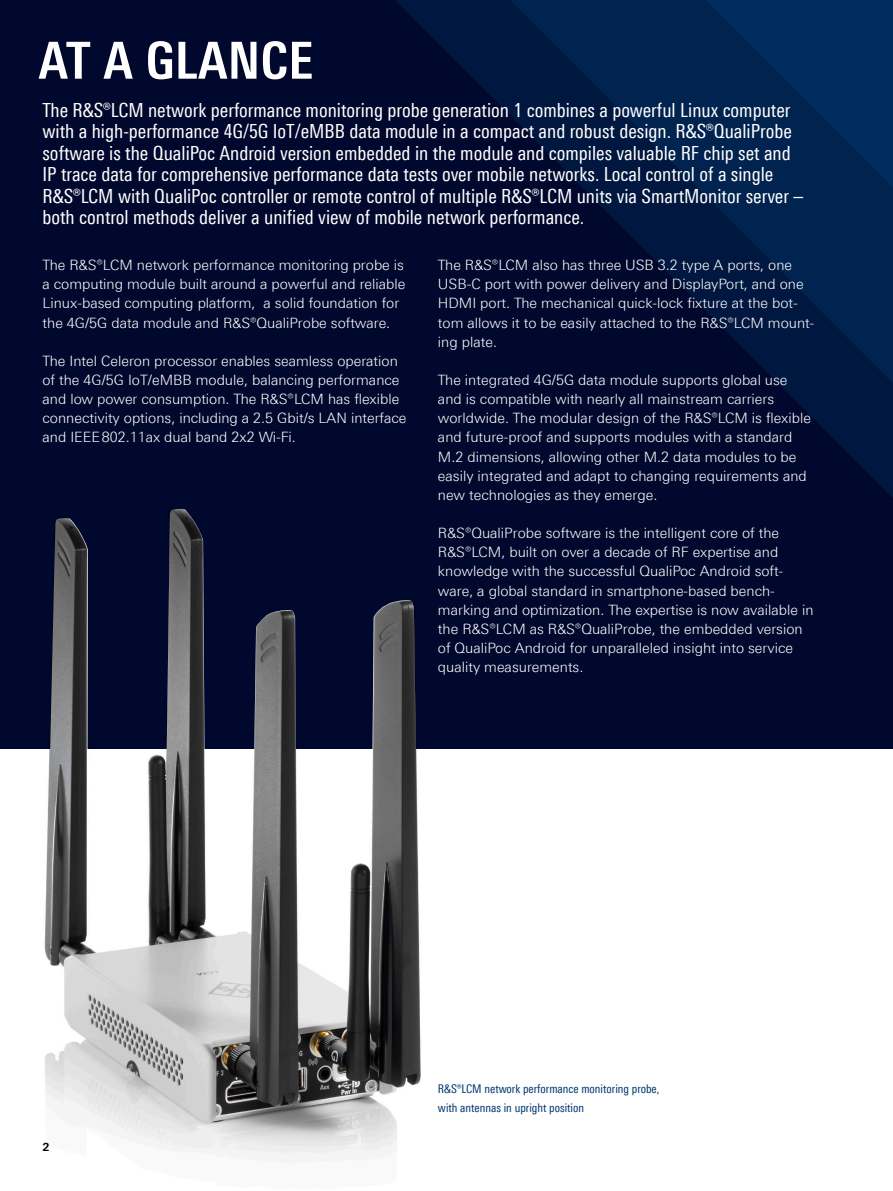
<style>
.page{position:relative;width:893px;height:1191px;background:#fff}
.page>*{position:absolute;margin:0;border:0;box-sizing:border-box;transform-origin:0 0}
.Seiten_Headline_34Pt_weiss{font:700 condensed 51px "Linotype Universfor RS";letter-spacing:.01em;color:#fff}
.Teaser{font:condensed 19.5px/21.5px "Linotype Universfor RS";color:#fff}
.Haupttext{font:300 14.25px/19.2px "Linotype Universfor RS";color:#fff}
.Bildunterschrift{font:condensed 12px/19.2px "Linotype Universfor RS";color:#003872}
.t1{font:700 11.25px "Linotype Universfor RS";color:#000}
</style>
<div class="page">
<div style="left:0;top:0;width:893px;height:748px;background:#00082d"></div>
<svg style="left:396px;top:0;width:497px;height:498px"></svg>
<svg style="left:510px;top:0;width:383px;height:383px"></svg>
<svg style="left:705px;top:0;width:188px;height:310px;background:#002451"></svg>
<img style="left:17px;top:508px;width:414px;height:655px">
<img style="left:45px;top:509px;width:375px;height:614px">
<p class="Seiten_Headline_34Pt_weiss" style="left:39px;top:30px;width:276px">AT A GLANCE</p>
<p class="Teaser" style="left:43px;top:99px;width:762px">The R&amp;S®LCM network performance monitoring probe generation 1 combines a powerful Linux computer with a high-performance 4G/5G IoT/eMBB data module in a compact and robust design. R&amp;S®QualiProbe software is the QualiPoc Android version embedded in the module and compiles valuable RF chip set and IP trace data for comprehensive performance data tests over mobile networks. Local control of a single R&amp;S®LCM with QualiPoc controller or remote control of multiple R&amp;S®LCM units via SmartMonitor server – both control methods deliver a unified view of mobile network performance.</p>
<p class="Haupttext" style="left:43px;top:255px;width:364px">The R&amp;S®LCM network performance monitoring probe is a computing module built around a powerful and reliable Linux-based computing platform, a solid foundation for the 4G/5G data module and R&amp;S®QualiProbe software.</p>
<p class="Haupttext" style="left:43px;top:351px;width:366px">The Intel Celeron processor enables seamless operation of the 4G/5G IoT/eMBB module, balancing performance and low power consumption. The R&amp;S®LCM has flexible connectivity options, including a 2.5 Gbit/s LAN interface and IEEE802.11ax dual band 2x2 Wi-Fi.</p>
<p class="Haupttext" style="left:438px;top:255px;width:378px">The R&amp;S®LCM also has three USB 3.2 type A ports, one USB‑C port with power delivery and DisplayPort, and one HDMI port. The mechanical quick-lock fixture at the bot&shy;tom allows it to be easily attached to the R&amp;S®LCM mount&shy;ing plate.</p>
<p class="Haupttext" style="left:438px;top:370px;width:375px">The integrated 4G/5G data module supports global use and is compatible with nearly all mainstream carriers worldwide. The modular design of the R&amp;S®LCM is flexible and future-proof and supports modules with a standard M.2 dimensions, allowing other M.2 data modules to be easily integrated and adapt to changing requirements and new technologies as they emerge.</p>
<p class="Haupttext" style="left:438px;top:523px;width:377px">R&amp;S®QualiProbe software is the intelligent core of the R&amp;S®LCM, built on over a decade of RF expertise and knowledge with the successful QualiPoc Android soft&shy;ware, a global standard in smartphone-based bench&shy;marking and optimization. The expertise is now available in the R&amp;S®LCM as R&amp;S®QualiProbe, the embedded version of QualiPoc Android for unparalleled insight into service quality measurements.</p>
<p class="t1" style="left:43px;top:1139px;width:9px">2</p>
<p class="Bildunterschrift" style="left:438px;top:1079px;width:223px">R&amp;S®LCM network performance monitoring probe, with antennas in upright position</p>
</div>
